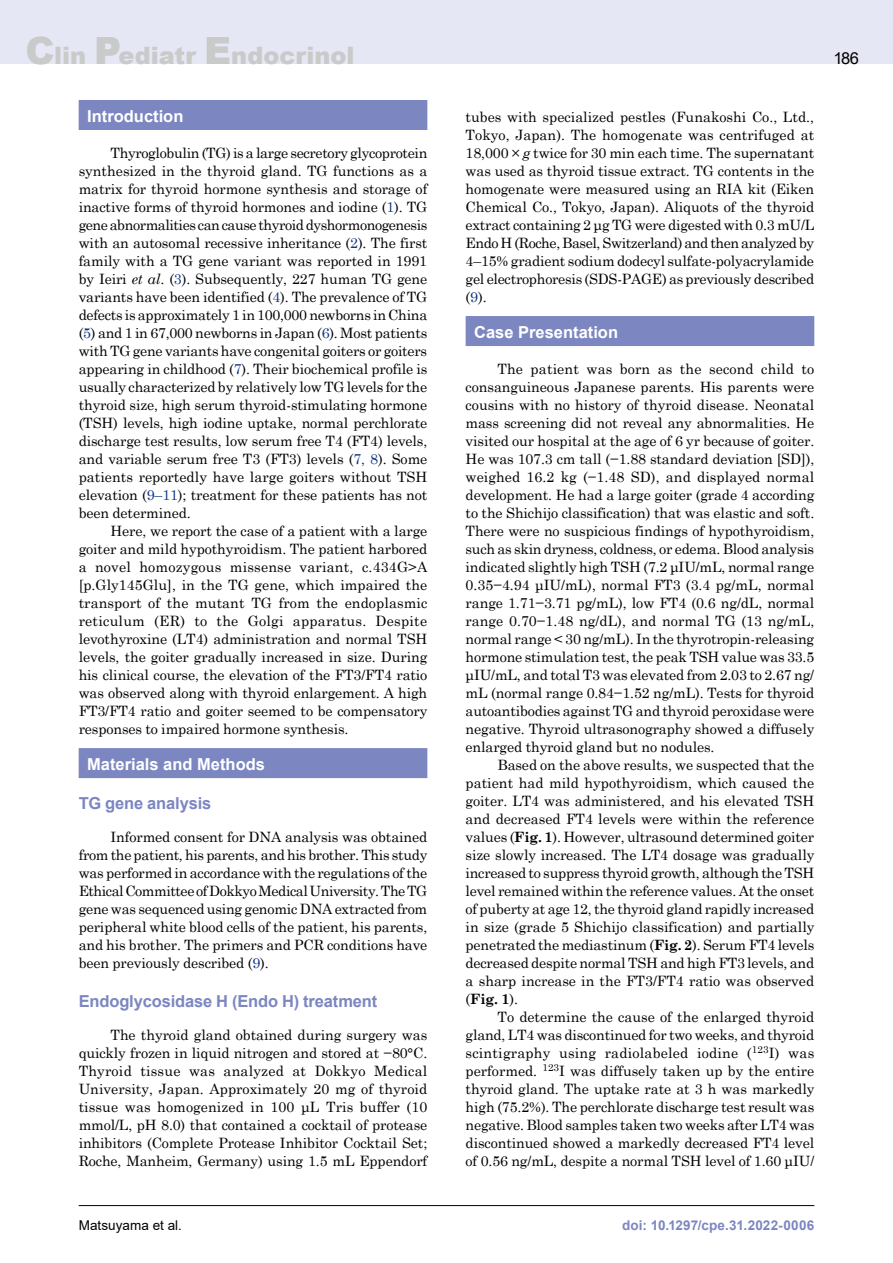
<style>
.page{position:relative;width:893px;height:1263px;background:#fff}
.page>*{position:absolute;margin:0;border:0;box-sizing:border-box;transform-origin:0 0}
.t1{font:900 24px "Arial";color:#c9caca}
.t2{font:700 16.5px "Arial";color:#fff}
.t3{font:700 16.5px "Arial";letter-spacing:-.01em;color:#7c86c1}
.t4{font:16.5px "Arial";color:#000}
.t5{font:14.25px/18px "Century Schoolbook";letter-spacing:-.01em;color:#000;text-align:justify}
.t6{font:700 13.5px "Arial";letter-spacing:.015em;color:#7c86c1}
.t7{font:13.5px "Arial";letter-spacing:.005em;color:#000}
.s1{font-size:37.5px}
.s2{color:#0c3388}
.s3{font-style:italic}
.s4{font-weight:700}
</style>
<div class="page">
<div style="left:0;top:0;width:893px;height:64px;background:#e6e7f4"></div>
<hr style="left:79px;top:1205px;width:735px;height:1px;background:#000">
<div style="left:79px;top:100px;width:348px;height:30px;background:#7c86c1"></div>
<div style="left:79px;top:748px;width:348px;height:30px;background:#7c86c1"></div>
<div style="left:466px;top:316px;width:348px;height:30px;background:#7c86c1"></div>
<h1 class="t1" style="left:26px;top:38px;width:330px"><span class="s1">C</span>lin <span class="s1">P</span>ediatr <span class="s1">E</span>ndocrinol</h1>
<p class="t2" style="left:87px;top:104px;width:98px">Introduction</p>
<p class="t5" style="left:79px;top:142px;width:350px;text-indent:32px">Thyroglobulin (TG) is a large secretory glycoprotein synthesized in the thyroid gland. TG functions as a matrix for thyroid hormone synthesis and storage of inactive forms of thyroid hormones and iodine (<span class="s2">1</span>). TG gene abnormalities can cause thyroid dyshormonogenesis with an autosomal recessive inheritance (<span class="s2">2</span>). The first family with a TG gene variant was reported in 1991 by Ieiri <span class="s3">et al</span>. (<span class="s2">3</span>). Subsequently, 227 human TG gene variants have been identified (<span class="s2">4</span>). The prevalence of TG defects is approximately 1 in 100,000 newborns in China (<span class="s2">5</span>) and 1 in 67,000 newborns in Japan (<span class="s2">6</span>). Most patients with TG gene variants have congenital goiters or goiters appearing in childhood (<span class="s2">7</span>). Their biochemical profile is usually characterized by relatively low TG levels for the thyroid size, high serum thyroid-stimulating hormone (TSH) levels, high iodine uptake, normal perchlorate discharge test results, low serum free T4 (FT4) levels, and variable serum free T3 (FT3) levels (<span class="s2">7, 8</span>). Some patients reportedly have large goiters without TSH elevation (<span class="s2">9–11</span>); treatment for these patients has not been determined.</p>
<p class="t5" style="left:79px;top:520px;width:350px;text-indent:32px">Here, we report the case of a patient with a large goiter and mild hypothyroidism. The patient harbored a novel homozygous missense variant, c.434G&gt;A [p.Gly145Glu], in the TG gene, which impaired the transport of the mutant TG from the endoplasmic reticulum (ER) to the Golgi apparatus. Despite levothyroxine (LT4) administration and normal TSH levels, the goiter gradually increased in size. During his clinical course, the elevation of the FT3/FT4 ratio was observed along with thyroid enlargement. A high FT3/FT4 ratio and goiter seemed to be compensatory responses to impaired hormone synthesis.</p>
<p class="t2" style="left:87px;top:752px;width:179px">Materials and Methods</p>
<p class="t3" style="left:79px;top:791px;width:134px">TG gene analysis</p>
<p class="t5" style="left:79px;top:826px;width:350px;text-indent:32px">Informed consent for DNA analysis was obtained from the patient, his parents, and his brother. This study was performed in accordance with the regulations of the Ethical Committee of Dokkyo Medical University. The TG gene was sequenced using genomic DNA extracted from peripheral white blood cells of the patient, his parents, and his brother. The primers and PCR conditions have been previously described (<span class="s2">9</span>).</p>
<p class="t3" style="left:79px;top:989px;width:300px">Endoglycosidase H (Endo H) treatment</p>
<p class="t5" style="left:79px;top:1024px;width:350px;text-indent:32px">The thyroid gland obtained during surgery was quickly frozen in liquid nitrogen and stored at −80°C.<br>Thyroid tissue was analyzed at Dokkyo Medical University, Japan. Approximately 20 mg of thyroid tissue was homogenized in 100 μL Tris buffer (10 mmol/L, pH 8.0) that contained a cocktail of protease inhibitors (Complete Protease Inhibitor Cocktail Set; Roche, Manheim, Germany) using 1.5 mL Eppendorf</p>
<p class="t7" style="left:79px;top:1216px;width:105px">Matsuyama et al.</p>
<p class="t5" style="left:466px;top:106px;width:350px">tubes with specialized pestles (Funakoshi Co., Ltd., Tokyo, Japan). The homogenate was centrifuged at 18,000 × <span class="s3">g</span> twice for 30 min each time. The supernatant was used as thyroid tissue extract. TG contents in the homogenate were measured using an RIA kit (Eiken Chemical Co., Tokyo, Japan). Aliquots of the thyroid extract containing 2 μg TG were digested with 0.3 mU/L Endo H (Roche, Basel, Switzerland) and then analyzed by 4–15% gradient sodium dodecyl sulfate-polyacrylamide gel electrophoresis (SDS-PAGE) as previously described (<span class="s2">9</span>).</p>
<p class="t2" style="left:474px;top:320px;width:145px">Case Presentation</p>
<p class="t5" style="left:466px;top:358px;width:350px;text-indent:32px">The patient was born as the second child to consanguineous Japanese parents. His parents were cousins with no history of thyroid disease. Neonatal mass screening did not reveal any abnormalities. He visited our hospital at the age of 6 yr because of goiter.<br>He was 107.3 cm tall (−1.88 standard deviation [SD]), weighed 16.2 kg (−1.48 SD), and displayed normal development. He had a large goiter (grade 4 according to the Shichijo classification) that was elastic and soft.<br>There were no suspicious findings of hypothyroidism, such as skin dryness, coldness, or edema. Blood analysis indicated slightly high TSH (7.2 μIU/mL, normal range 0.35−4.94 μIU/mL), normal FT3 (3.4 pg/mL, normal range 1.71−3.71 pg/mL), low FT4 (0.6 ng/dL, normal range 0.70−1.48 ng/dL), and normal TG (13 ng/mL, normal range &lt; 30 ng/mL). In the thyrotropin-releasing hormone stimulation test, the peak TSH value was 33.5 μIU/mL, and total T3 was elevated from 2.03 to 2.67 ng/ mL (normal range 0.84−1.52 ng/mL). Tests for thyroid autoantibodies against TG and thyroid peroxidase were negative. Thyroid ultrasonography showed a diffusely enlarged thyroid gland but no nodules.</p>
<p class="t5" style="left:466px;top:754px;width:350px;text-indent:32px">Based on the above results, we suspected that the patient had mild hypothyroidism, which caused the goiter. LT4 was administered, and his elevated TSH and decreased FT4 levels were within the reference values (<span class="s4">Fig. 1</span>). However, ultrasound determined goiter size slowly increased. The LT4 dosage was gradually increased to suppress thyroid growth, although the TSH level remained within the reference values. At the onset of puberty at age 12, the thyroid gland rapidly increased in size (grade 5 Shichijo classification) and partially penetrated the mediastinum (<span class="s4">Fig. 2</span>). Serum FT4 levels decreased despite normal TSH and high FT3 levels, and a sharp increase in the FT3/FT4 ratio was observed (<span class="s4">Fig. 1</span>).</p>
<p class="t5" style="left:466px;top:1006px;width:350px;text-indent:32px">To determine the cause of the enlarged thyroid gland, LT4 was discontinued for two weeks, and thyroid scintigraphy using radiolabeled iodine (<sup>123</sup>I) was performed. <sup>123</sup>I was diffusely taken up by the entire thyroid gland. The uptake rate at 3 h was markedly high (75.2%). The perchlorate discharge test result was negative. Blood samples taken two weeks after LT4 was discontinued showed a markedly decreased FT4 level of 0.56 ng/mL, despite a normal TSH level of 1.60 μIU/</p>
<p class="t6" style="left:622px;top:1216px;width:194px">doi: 10.1297/cpe.31.2022-0006</p>
<p class="t4" style="left:833px;top:47px;width:27px">186</p>
</div>
